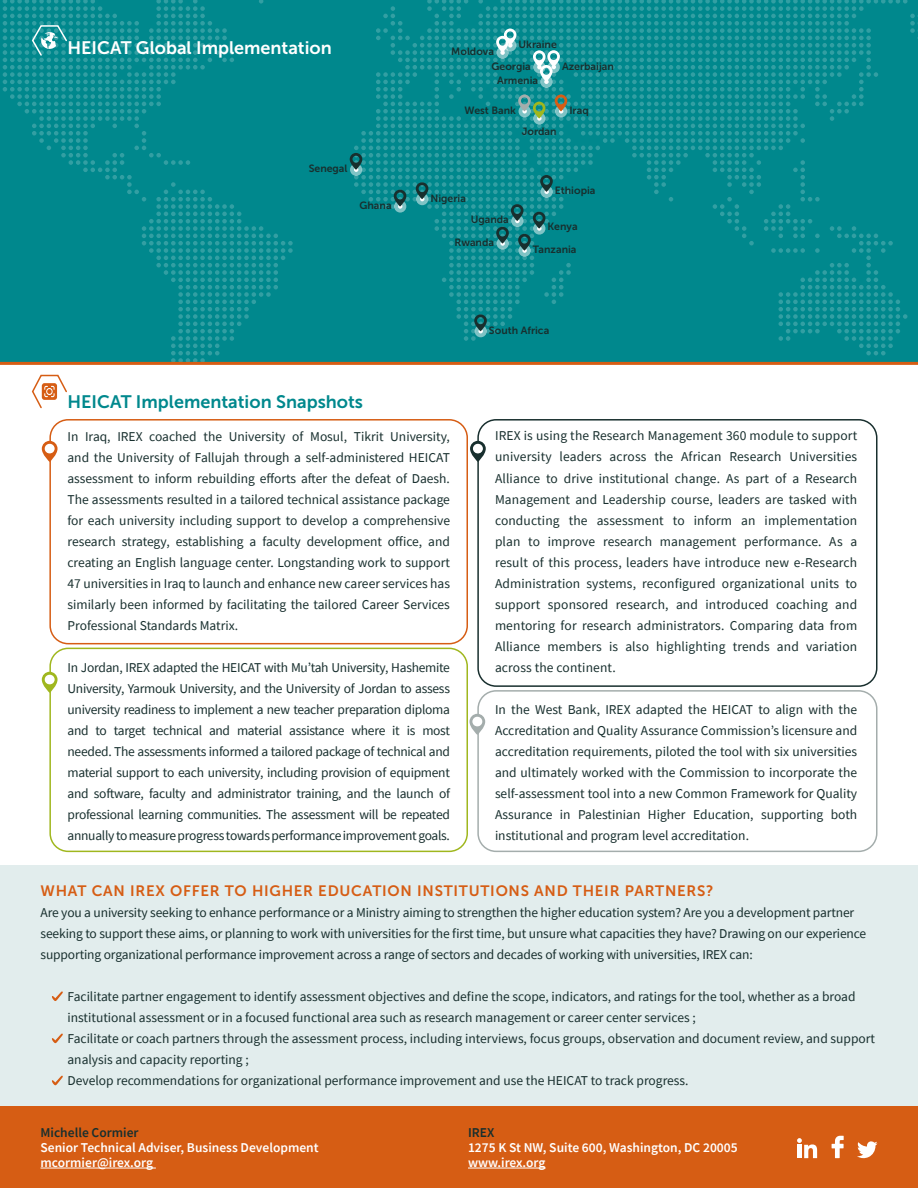
<style>
.page{position:relative;width:918px;height:1188px;background:#fff}
.page>*{position:absolute;margin:0;border:0;box-sizing:border-box;transform-origin:0 0}
.t1{font:18px "Museo Sans 700";color:#00888d}
.t2{font:18px "Museo Sans 700";color:#fff}
.t3{font:15px "Museo Sans 700";letter-spacing:.05em;color:#d65d14}
.t4{font:13.5px/21px "Source Sans Pro";letter-spacing:-.005em;color:#182f2e;text-align:justify}
.t5{font:600 13.5px/15px "Source Sans Pro";color:#fff}
.t6{font:600 13.5px "Source Sans Pro";color:#182f2e}
.t7{font:10.5px "Museo Sans 700";color:#182f2e}
</style>
<div class="page">
<div style="left:0;top:1106px;width:918px;height:82px;background:#d65d14"></div>
<div style="left:0;top:866px;width:918px;height:240px;background:#e2eded"></div>
<div style="left:0;top:0;width:918px;height:362px;background:#00888d"></div>
<div style="left:49px;top:419px;width:419px;height:225px;border:2px solid #d65d14;border-radius:18px"></div>
<div style="left:49px;top:648px;width:419px;height:204px;border:2px solid #a0b71e;border-radius:18px"></div>
<div style="left:477px;top:419px;width:400px;height:268px;border:2px solid #182f2e;border-radius:18px"></div>
<div style="left:477px;top:690px;width:400px;height:162px;border:2px solid #a4adac;border-radius:18px"></div>
<hr style="left:40px;top:1168px;width:116px;height:1px;background:#fff">
<hr style="left:468px;top:1168px;width:78px;height:1px;background:#fff">
<svg style="left:52px;top:991px;width:11px;height:10px"></svg>
<svg style="left:52px;top:1034px;width:11px;height:9px"></svg>
<svg style="left:52px;top:1076px;width:11px;height:9px"></svg>
<hr style="left:0;top:362px;width:918px;height:3px;background:#d65d14">
<svg style="left:31px;top:374px;width:36px;height:35px"></svg>
<svg style="left:350px;top:0;width:568px;height:355px"></svg>
<svg style="left:3px;top:0;width:290px;height:362px"></svg>
<svg style="left:42px;top:441px;width:16px;height:21px"></svg>
<div style="left:45px;top:444px;width:10px;height:9px;background:#fff;border-radius:50%"></div>
<svg style="left:42px;top:672px;width:16px;height:21px"></svg>
<div style="left:45px;top:675px;width:10px;height:9px;background:#fff;border-radius:50%"></div>
<svg style="left:470px;top:441px;width:16px;height:21px"></svg>
<div style="left:473px;top:444px;width:10px;height:9px;background:#fff;border-radius:50%"></div>
<svg style="left:469px;top:714px;width:16px;height:21px"></svg>
<div style="left:472px;top:717px;width:10px;height:9px;background:#fff;border-radius:50%"></div>
<svg style="left:832px;top:1136px;width:12px;height:22px"></svg>
<svg style="left:857px;top:1141px;width:20px;height:18px"></svg>
<svg style="left:797px;top:1138px;width:20px;height:20px"></svg>
<h1 class="t2" style="left:68px;top:38px;width:266px">HEICAT Global Implementation</h1>
<p class="t7" style="left:309px;top:162px;width:40px">Senegal</p>
<p class="t7" style="left:360px;top:200px;width:34px">Ghana</p>
<p class="t7" style="left:451px;top:46px;width:44px">Moldova</p>
<p class="t7" style="left:519px;top:38px;width:40px">Ukraine</p>
<p class="t7" style="left:492px;top:60px;width:41px">Georgia</p>
<p class="t7" style="left:562px;top:60px;width:53px">Azerbaijan</p>
<p class="t7" style="left:497px;top:74px;width:43px">Armenia</p>
<p class="t7" style="left:464px;top:104px;width:53px">West Bank</p>
<p class="t7" style="left:522px;top:125px;width:36px">Jordan</p>
<p class="t7" style="left:569px;top:104px;width:21px">Iraq</p>
<p class="t7" style="left:431px;top:192px;width:37px">Nigeria</p>
<p class="t7" style="left:471px;top:214px;width:40px">Uganda</p>
<p class="t7" style="left:455px;top:237px;width:41px">Rwanda</p>
<p class="t7" style="left:555px;top:185px;width:42px">Ethiopia</p>
<p class="t7" style="left:548px;top:221px;width:32px">Kenya</p>
<p class="t7" style="left:533px;top:244px;width:45px">Tanzania</p>
<p class="t7" style="left:489px;top:324px;width:62px">South Africa</p>
<h1 class="t1" style="left:68px;top:392px;width:297px">HEICAT Implementation Snapshots</h1>
<p class="t4" style="left:68px;top:426px;width:384px">In Iraq, IREX coached the University of Mosul, Tikrit University, and the University of Fallujah through a self-administered HEICAT assessment to inform rebuilding efforts after the defeat of Daesh.<br>The assessments resulted in a tailored technical assistance package for each university including support to develop a comprehensive research strategy, establishing a faculty development office, and creating an English language center. Longstanding work to support 47 universities in Iraq to launch and enhance new career services has similarly been informed by facilitating the tailored Career Services Professional Standards Matrix.</p>
<p class="t4" style="left:68px;top:657px;width:384px">In Jordan, IREX adapted the HEICAT with Mu’tah University, Hashemite University, Yarmouk University, and the University of Jordan to assess university readiness to implement a new teacher preparation diploma and to target technical and material assistance where it is most needed. The assessments informed a tailored package of technical and material support to each university, including provision of equipment and software, faculty and administrator training, and the launch of professional learning communities. The assessment will be repeated annually to measure progress towards performance improvement goals.</p>
<p class="t4" style="left:495px;top:425px;width:364px">IREX is using the Research Management 360 module to support university leaders across the African Research Universities Alliance to drive institutional change. As part of a Research Management and Leadership course, leaders are tasked with conducting the assessment to inform an implementation plan to improve research management performance. As a result of this process, leaders have introduce new e-Research Administration systems, reconfigured organizational units to support sponsored research, and introduced coaching and mentoring for research administrators. Comparing data from Alliance members is also highlighting trends and variation across the continent.</p>
<p class="t4" style="left:495px;top:698px;width:364px">In the West Bank, IREX adapted the HEICAT to align with the Accreditation and Quality Assurance Commission’s licensure and accreditation requirements, piloted the tool with six universities and ultimately worked with the Commission to incorporate the self-assessment tool into a new Common Framework for Quality Assurance in Palestinian Higher Education, supporting both institutional and program level accreditation.</p>
<p class="t3" style="left:40px;top:882px;width:675px">WHAT CAN IREX OFFER TO HIGHER EDUCATION INSTITUTIONS AND THEIR PARTNERS?</p>
<p class="t4" style="left:40px;top:902px;width:827px;text-align:left">Are you a university seeking to enhance performance or a Ministry aiming to strengthen the higher education system? Are you a development partner seeking to support these aims, or planning to work with universities for the first time, but unsure what capacities they have? Drawing on our experience supporting organizational performance improvement across a range of sectors and decades of working with universities, IREX can:</p>
<p class="t4" style="left:68px;top:986px;width:809px;text-align:left">Facilitate partner engagement to identify assessment objectives and define the scope, indicators, and ratings for the tool, whether as a broad institutional assessment or in a focused functional area such as research management or career center services ;<br>Facilitate or coach partners through the assessment process, including interviews, focus groups, observation and document review, and support analysis and capacity reporting ;<br>Develop recommendations for organizational performance improvement and use the HEICAT to track progress.</p>
<p class="t6" style="left:40px;top:1124px;width:100px">Michelle Cormier</p>
<p class="t5" style="left:40px;top:1140px;width:280px">Senior Technical Adviser, Business Development mcormier@irex.org</p>
<p class="t6" style="left:468px;top:1124px;width:28px">IREX</p>
<p class="t5" style="left:468px;top:1140px;width:271px">1275 K St NW, Suite 600, Washington, DC 20005 www.irex.org</p>
</div>
